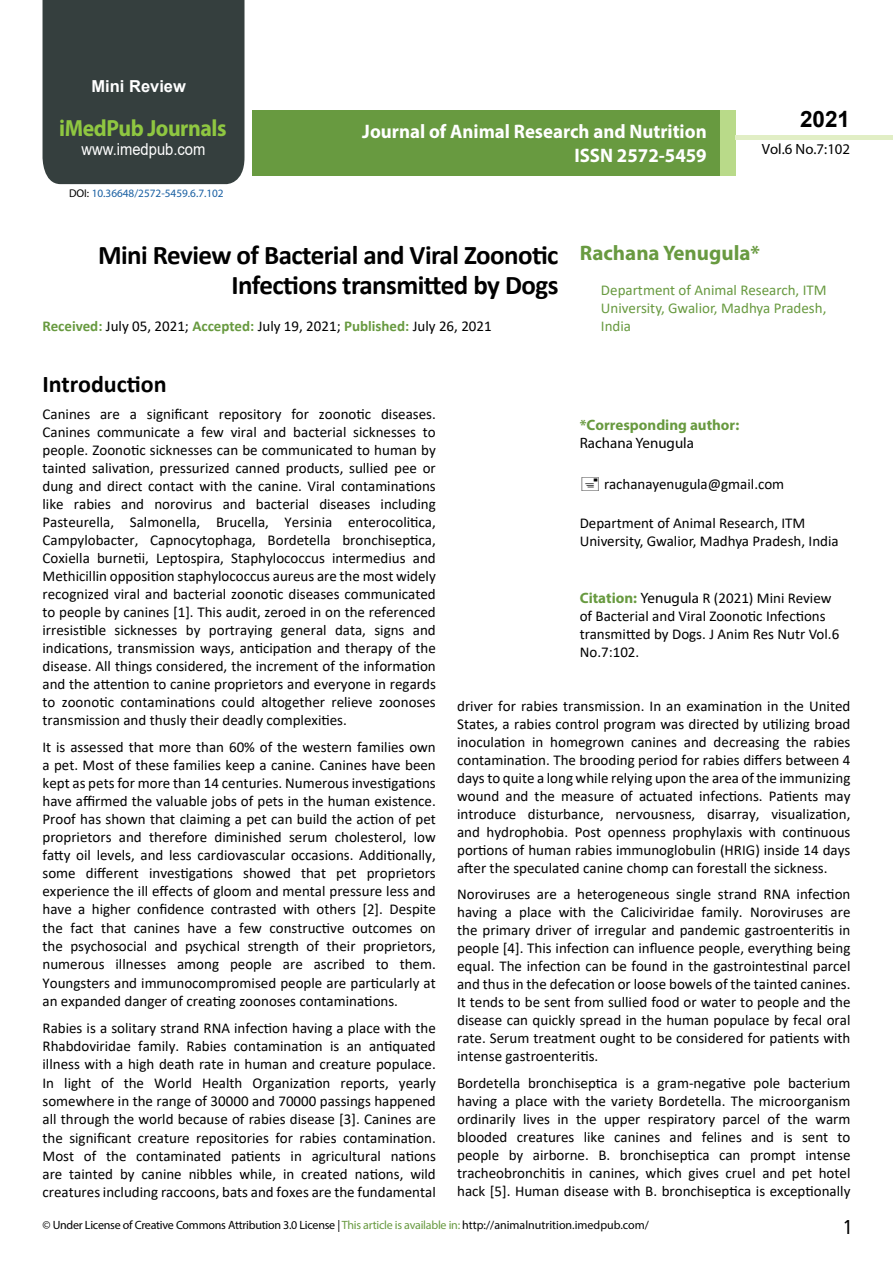
<style>
.page{position:relative;width:893px;height:1263px;background:#fff}
.page>*{position:absolute;margin:0;border:0;box-sizing:border-box;transform-origin:0 0}
.t1{font:700 27px/29.7px "Calibri";letter-spacing:-.02em;color:#000;text-align:right}
.t2{font:25.5px "Tunga";color:#000}
.t3{font:700 24px "Calibri";color:#000}
.t4{font:700 23.4px "Myriad Pro";letter-spacing:-.02em;color:#8fc741;scale:.93 1}
.t5{font:700 22.5px "Arial";color:#000}
.t6{font:700 21px "Myriad Pro";color:#689a40}
.t7{font:700 19.65px/23.5px "Myriad Pro";color:#fff;text-align:right;scale:.96 1}
.t8{font:16.5px "Arial";color:#fff;scale:.89 1}
.t9{font:700 16.5px "Arial";color:#fff}
.t10{font:15px/18px "Calibri";color:#000;text-align:justify}
.t11{font:15px/18px "Calibri";color:#689a40;text-align:justify}
.t12{font:700 15px "Myriad Pro";color:#689a40}
.t13{font:15px "Myriad Pro";color:#000}
.t14{font:14.85px "Myriad Pro";color:#000}
.t15{font:12px "Myriad Pro";letter-spacing:-.02em;color:#000}
.t16{font:11.25px "Myriad Pro";color:#185fa2}
.s1{color:#000}
.s2{font-weight:700;color:#689a40}
.s3{font-family:"Myriad Pro";font-weight:700;color:#689a40}
.s4{font-family:"Myriad Pro"}
.s5{color:#689a40}
</style>
<div class="page">
<div style="left:43px;top:0;width:201px;height:184px;background:#353f3e"></div>
<div style="left:252px;top:110px;width:469px;height:66px;background:#689a40"></div>
<div style="left:720px;top:110px;width:16px;height:66px;background:#b9da89"></div>
<div style="left:736px;top:135px;width:157px;height:5px;background:#e1eec5"></div>
<p class="t9" style="left:91px;top:75px;width:96px">Mini Review</p>
<h3 class="t4" style="left:59px;top:113px;width:181px">iMedPub Journals</h3>
<p class="t8" style="left:82px;top:138px;width:141px">www.imedpub.com</p>
<p class="t16" style="left:69px;top:186px;width:156px"><span class="s1">DOI:</span> 10.36648/2572-5459.6.7.102</p>
<h3 class="t7" style="left:362px;top:119px;width:360px">Journal of Animal Research and Nutrition<br>ISSN 2572-5459</h3>
<h3 class="t5" style="left:800px;top:104px;width:52px">2021</h3>
<p class="t14" style="left:762px;top:140px;width:90px">Vol.6 No.7:102</p>
<h1 class="t1" style="left:98px;top:240px;width:462px">Mini Review of Bacterial and Viral Zoonotic<br>Infections transmitted by Dogs</h1>
<p class="t10" style="left:43px;top:317px;width:451px"><span class="s2">Received:</span> July 05, 2021; <span class="s2">Accepted:</span> July 19, 2021; <span class="s2">Published:</span> July 26, 2021</p>
<h3 class="t6" style="left:580px;top:239px;width:182px">Rachana Yenugula*</h3>
<p class="t11" style="left:601px;top:281px;width:227px">Department of Animal Research, ITM University, Gwalior, Madhya Pradesh, India</p>
<h3 class="t3" style="left:43px;top:367px;width:126px">Introduction</h3>
<p class="t10" style="left:43px;top:405px;width:395px">Canines are a significant repository for zoonotic diseases.<br>Canines communicate a few viral and bacterial sicknesses to people. Zoonotic sicknesses can be communicated to human by tainted salivation, pressurized canned products, sullied pee or dung and direct contact with the canine. Viral contaminations like rabies and norovirus and bacterial diseases including Pasteurella, Salmonella, Brucella, Yersinia enterocolitica, Campylobacter, Capnocytophaga, Bordetella bronchiseptica, Coxiella burnetii, Leptospira, Staphylococcus intermedius and Methicillin opposition staphylococcus aureus are the most widely recognized viral and bacterial zoonotic diseases communicated to people by canines [1]. This audit, zeroed in on the referenced irresistible sicknesses by portraying general data, signs and indications, transmission ways, anticipation and therapy of the disease. All things considered, the increment of the information and the attention to canine proprietors and everyone in regards to zoonotic contaminations could altogether relieve zoonoses transmission and thusly their deadly complexities.</p>
<p class="t10" style="left:43px;top:737px;width:395px">It is assessed that more than 60% of the western families own a pet. Most of these families keep a canine. Canines have been kept as pets for more than 14 centuries. Numerous investigations have affirmed the valuable jobs of pets in the human existence.<br>Proof has shown that claiming a pet can build the action of pet proprietors and therefore diminished serum cholesterol, low fatty oil levels, and less cardiovascular occasions. Additionally, some different investigations showed that pet proprietors experience the ill effects of gloom and mental pressure less and have a higher confidence contrasted with others [2]. Despite the fact that canines have a few constructive outcomes on the psychosocial and psychical strength of their proprietors, numerous illnesses among people are ascribed to them.<br>Youngsters and immunocompromised people are particularly at an expanded danger of creating zoonoses contaminations.</p>
<p class="t10" style="left:43px;top:1018px;width:395px">Rabies is a solitary strand RNA infection having a place with the Rhabdoviridae family. Rabies contamination is an antiquated illness with a high death rate in human and creature populace.<br>In light of the World Health Organization reports, yearly somewhere in the range of 30000 and 70000 passings happened all through the world because of rabies disease [3]. Canines are the significant creature repositories for rabies contamination.<br>Most of the contaminated patients in agricultural nations are tainted by canine nibbles while, in created nations, wild creatures including raccoons, bats and foxes are the fundamental</p>
<p class="t12" style="left:580px;top:415px;width:161px">*Corresponding author:</p>
<p class="t13" style="left:580px;top:434px;width:116px">Rachana Yenugula</p>
<p class="t10" style="left:604px;top:474px;width:182px">rachanayenugula@gmail.com</p>
<p class="t10" style="left:580px;top:513px;width:260px">Department of Animal Research, ITM<br>University, Gwalior, Madhya Pradesh, India</p>
<p class="t10" style="left:580px;top:589px;width:261px;text-align:left"><span class="s3">Citation:</span> <span class="s4">Yenugula</span> R (2021) Mini Review of Bacterial and Viral Zoonotic Infections transmitted by Dogs. J Anim Res Nutr Vol.6<br>No.7:102.</p>
<p class="t10" style="left:457px;top:696px;width:395px">driver for rabies transmission. In an examination in the United States, a rabies control program was directed by utilizing broad inoculation in homegrown canines and decreasing the rabies contamination. The brooding period for rabies differs between 4 days to quite a long while relying upon the area of the immunizing wound and the measure of actuated infections. Patients may introduce disturbance, nervousness, disarray, visualization, and hydrophobia. Post openness prophylaxis with continuous portions of human rabies immunoglobulin (HRIG) inside 14 days after the speculated canine chomp can forestall the sickness.</p>
<p class="t10" style="left:457px;top:885px;width:395px">Noroviruses are a heterogeneous single strand RNA infection having a place with the Caliciviridae family. Noroviruses are the primary driver of irregular and pandemic gastroenteritis in people [4]. This infection can influence people, everything being equal. The infection can be found in the gastrointestinal parcel and thus in the defecation or loose bowels of the tainted canines.<br>It tends to be sent from sullied food or water to people and the disease can quickly spread in the human populace by fecal oral rate. Serum treatment ought to be considered for patients with intense gastroenteritis.</p>
<p class="t10" style="left:457px;top:1073px;width:395px">Bordetella bronchiseptica is a gram-negative pole bacterium having a place with the variety Bordetella. The microorganism ordinarily lives in the upper respiratory parcel of the warm blooded creatures like canines and felines and is sent to people by airborne. B. bronchiseptica can prompt intense tracheobronchitis in canines, which gives cruel and pet hotel hack [5]. Human disease with B. bronchiseptica is exceptionally</p>
<p class="t15" style="left:43px;top:1218px;width:608px">© Under License of Creative Commons Attribution 3.0 License | <span class="s5">This article is available in:</span> http://animalnutrition.imedpub.com/</p>
<h2 class="t2" style="left:844px;top:1210px;width:9px">1</h2>
</div>
